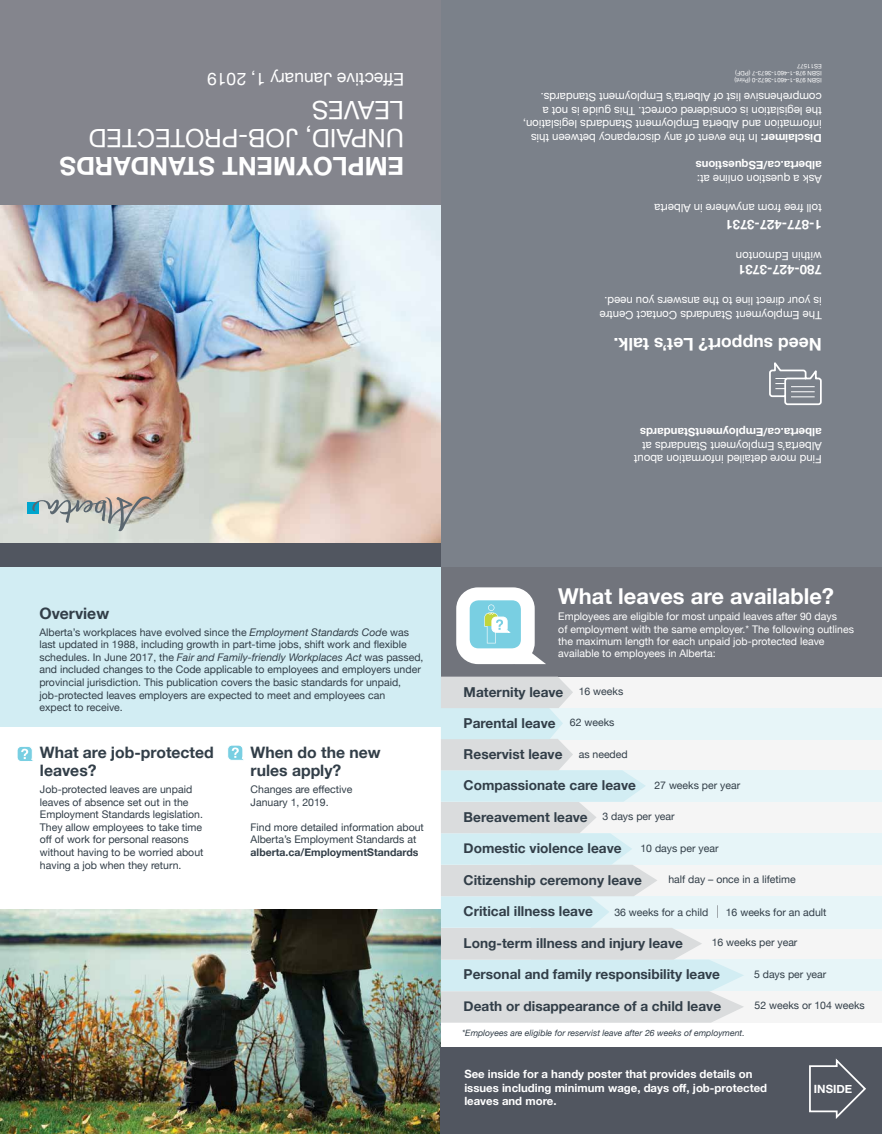
<style>
.page{position:relative;width:882px;height:1134px;background:#fff}
.page>*{position:absolute;margin:0;border:0;box-sizing:border-box;transform-origin:0 0}
.t1{font:25.38px/28px "Helvetica Neue";color:#fff}
.t2{font:700 25.38px "Helvetica Neue";color:#fff}
.t3{font:700 21.88px "Helvetica Neue";color:#fff}
.t4{font:700 17.5px "Helvetica Neue";color:#fff}
.t5{font:17.5px "Helvetica Neue";color:#fff}
.t6{font:700 15.75px/18.9px "Helvetica Neue";color:#323e48}
.t7{font:700 13.65px "Helvetica Neue";color:#323e48}
.t8{font:700 13.12px "Helvetica Neue";color:#fff}
.t9{font:11.38px/13.7px "Helvetica Neue";color:#fff}
.t10{font:700 11.38px/13.7px "Helvetica Neue";color:#fff}
.t11{font:10.5px/12.6px "Helvetica Neue";color:#323e48}
.t12{font:10.5px/12.2px "Helvetica Neue";color:#fff}
.t13{font:700 10.5px "Helvetica Neue";color:#323e48}
.t14{font:italic 8.75px "Helvetica Neue";color:#323e48}
.t15{font:6.12px/7px "Helvetica Neue";color:#fff}
.s1{font-weight:700}
.s2{font-style:italic}
.s3{font-weight:400;font-size:10.5px}
</style>
<div class="page">
<img style="left:0;top:205px;width:441px;height:338px">
<div style="left:441px;top:0;width:441px;height:567px;background:#7b818a"></div>
<svg style="left:769px;top:362px;width:53px;height:44px"></svg>
<div style="left:0;top:567px;width:441px;height:159px;background:#d2edf3"></div>
<img style="left:0;top:910px;width:441px;height:224px">
<svg style="left:17px;top:746px;width:16px;height:15px"></svg>
<svg style="left:228px;top:745px;width:16px;height:15px"></svg>
<div style="left:441px;top:567px;width:441px;height:110px;background:#71747c"></div>
<div style="left:441px;top:1047px;width:441px;height:87px;background:#515660"></div>
<svg style="left:809px;top:1058px;width:57px;height:61px"></svg>
<svg style="left:456px;top:587px;width:90px;height:77px"></svg>
<div style="left:0;top:0;width:441px;height:205px;background:#84858d"></div>
<div style="left:0;top:543px;width:441px;height:24px;background:#515660"></div>
<div style="left:531px;top:677px;width:351px;height:31px;background:#f5f5f5"></div>
<div style="left:531px;top:739px;width:351px;height:32px;background:#f5f5f5"></div>
<div style="left:531px;top:802px;width:351px;height:32px;background:#f5f5f5"></div>
<div style="left:531px;top:864px;width:351px;height:33px;background:#f5f5f5"></div>
<div style="left:531px;top:927px;width:351px;height:35px;background:#f5f5f5"></div>
<div style="left:531px;top:991px;width:351px;height:31px;background:#f5f5f5"></div>
<div style="left:523px;top:708px;width:359px;height:31px;background:#e7f5f8"></div>
<div style="left:531px;top:771px;width:351px;height:31px;background:#e7f5f8"></div>
<div style="left:531px;top:833px;width:351px;height:32px;background:#e7f5f8"></div>
<div style="left:531px;top:896px;width:351px;height:32px;background:#e7f5f8"></div>
<div style="left:531px;top:959px;width:351px;height:32px;background:#e7f5f8"></div>
<svg style="left:441px;top:677px;width:303px;height:346px"></svg>
<div style="left:28px;top:502px;width:11px;height:11px;background:#00a5ce"></div>
<svg style="left:32px;top:495px;width:120px;height:37px;background:#bdbeb8"></svg>
<h3 class="t5" style="left:404px;top:92px;width:199px;rotate:-180deg">Effective January 1, 2019</h3>
<h1 class="t1" style="left:404px;top:150px;width:317px;rotate:-180deg">UNPAID, JOB-PROTECTED<br>LEAVES</h1>
<h1 class="t2" style="left:404px;top:186px;width:346px;rotate:-180deg">EMPLOYMENT STANDARDS</h1>
<p class="t15" style="left:822px;top:84px;width:89px;rotate:-180deg">ISBN 978-1-4601-3672-0 (Print)<br>ISBN 978-1-4601-3673-7 (PDF)<br>ES11577</p>
<p class="t9" style="left:822px;top:144px;width:300px;rotate:-180deg"><span class="s1">Disclaimer:</span> In the event of any discrepancy between this information and Alberta Employment Standards legislation, the legislation is considered correct. This guide is not a comprehensive list of Alberta’s Employment Standards.</p>
<p class="t10" style="left:822px;top:172px;width:128px;rotate:-180deg">alberta.ca/ESquestions</p>
<p class="t9" style="left:822px;top:185px;width:126px;rotate:-180deg">Ask a question online at:</p>
<p class="t9" style="left:822px;top:215px;width:169px;rotate:-180deg">toll free from anywhere in Alberta</p>
<p class="t8" style="left:822px;top:235px;width:98px;rotate:-180deg">1-877-427-3731</p>
<p class="t9" style="left:822px;top:262px;width:87px;rotate:-180deg">within Edmonton</p>
<p class="t8" style="left:822px;top:280px;width:85px;rotate:-180deg">780-427-3731</p>
<p class="t9" style="left:822px;top:321px;width:224px;rotate:-180deg">The Employment Standards Contact Centre is your direct line to the answers you need.</p>
<h3 class="t4" style="left:822px;top:358px;width:210px;rotate:-180deg">Need support? Let’s talk.</h3>
<p class="t10" style="left:822px;top:439px;width:183px;rotate:-180deg">alberta.ca/EmploymentStandards</p>
<p class="t9" style="left:822px;top:466px;width:189px;rotate:-180deg">Find more detailed information about<br>Alberta’s Employment Standards at</p>
<h3 class="t6" style="left:39px;top:604px;width:71px">Overview</h3>
<p class="t11" style="left:39px;top:626px;width:386px">Alberta’s workplaces have evolved since the <span class="s2">Employment Standards Cod</span>e was last updated in 1988, including growth in part-time jobs, shift work and flexible schedules. In June 2017, the <span class="s2">Fair and Family-friendly Workplaces Act</span> was passed, and included changes to the Code applicable to employees and employers under provincial jurisdiction. This publication covers the basic standards for unpaid, job-protected leaves employers are expected to meet and employees can<br>expect to receive.</p>
<h3 class="t6" style="left:40px;top:743px;width:175px">What are job-protected leaves?</h3>
<p class="t11" style="left:40px;top:784px;width:165px">Job-protected leaves are unpaid leaves of absence set out in the<br>Employment Standards legislation.<br>They allow employees to take time off of work for personal reasons without having to be worried about having a job when they return.</p>
<h3 class="t6" style="left:251px;top:743px;width:132px">When do the new rules apply?</h3>
<p class="t11" style="left:251px;top:784px;width:103px">Changes are effective<br>January 1, 2019.</p>
<p class="t11" style="left:251px;top:821px;width:175px">Find more detailed information about<br>Alberta’s Employment Standards at</p>
<p class="t13" style="left:251px;top:844px;width:169px">alberta.ca/EmploymentStandards</p>
<h2 class="t3" style="left:558px;top:579px;width:277px">What leaves are available?</h2>
<p class="t12" style="left:558px;top:611px;width:297px">Employees are eligible for most unpaid leaves after 90 days<br>of employment with the same employer.* The following outlines the maximum length for each unpaid job-protected leave available to employees in Alberta:</p>
<p class="t7" style="left:464px;top:681px;width:161px">Maternity leave <span class="s3">16 weeks</span></p>
<p class="t7" style="left:464px;top:712px;width:94px">Parental leave</p>
<p class="t11" style="left:570px;top:717px;width:46px">62 weeks</p>
<p class="t7" style="left:464px;top:743px;width:100px">Reservist leave</p>
<p class="t11" style="left:579px;top:748px;width:51px">as needed</p>
<p class="t7" style="left:464px;top:775px;width:174px">Compassionate care leave</p>
<p class="t11" style="left:654px;top:780px;width:87px">27 weeks per year</p>
<p class="t7" style="left:464px;top:806px;width:126px">Bereavement leave</p>
<p class="t11" style="left:602px;top:811px;width:74px">3 days per year</p>
<p class="t7" style="left:464px;top:838px;width:159px">Domestic violence leave</p>
<p class="t11" style="left:640px;top:842px;width:80px">10 days per year</p>
<p class="t7" style="left:464px;top:869px;width:180px">Citizenship ceremony leave</p>
<p class="t11" style="left:668px;top:874px;width:129px">half day – once in a lifetime</p>
<p class="t7" style="left:464px;top:901px;width:131px">Critical illness leave</p>
<p class="t11" style="left:614px;top:906px;width:95px">36 weeks for a child</p>
<p class="t11" style="left:726px;top:906px;width:102px">16 weeks for an adult</p>
<p class="t7" style="left:464px;top:932px;width:221px">Long-term illness and injury leave</p>
<p class="t11" style="left:712px;top:937px;width:87px">16 weeks per year</p>
<p class="t7" style="left:464px;top:964px;width:258px">Personal and family responsibility leave</p>
<p class="t7" style="left:464px;top:995px;width:259px">Death or disappearance of a child leave</p>
<p class="t14" style="left:462px;top:1027px;width:284px">*Employees are eligible for reservist leave after 26 weeks of employment.</p>
<p class="t11" style="left:754px;top:969px;width:74px">5 days per year</p>
<p class="t11" style="left:755px;top:1000px;width:112px">52 weeks or 104 weeks</p>
<p class="t10" style="left:464px;top:1067px;width:304px">See inside for a handy poster that provides details on issues including minimum wage, days off, job-protected leaves and more.</p>
<p class="t10" style="left:814px;top:1082px;width:40px">INSIDE</p>
</div>
